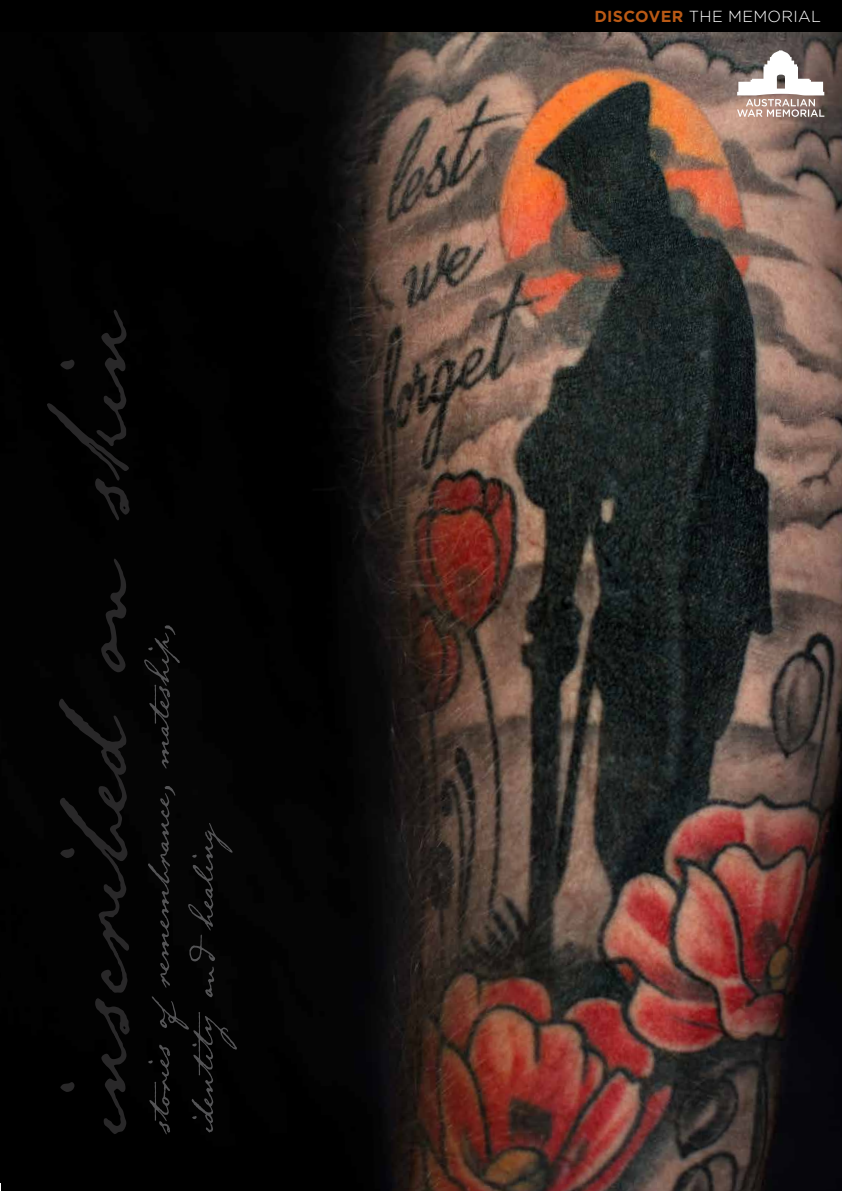
<style>
.page{position:relative;width:842px;height:1191px;background:#fff}
.page>*{position:absolute;margin:0;border:0;box-sizing:border-box;transform-origin:0 0}
.t1{font:164px "Emily Austin";color:#292829}
.t2{font:52px/44px "Emily Austin";color:#545456}
.t3{font:300 16px "Gotham";letter-spacing:.02em;color:#fff}
.s1{font-weight:700;color:#b95915}
</style>
<div class="page">
<img style="left:0;top:31px;width:842px;height:1160px">
<svg style="left:737px;top:50px;width:87px;height:67px"></svg>
<div style="left:0;top:0;width:842px;height:31px;background:#000"></div>
<h1 class="t1" style="left:-31px;top:1139px;width:833px;rotate:-90deg">inscribed on skin</h1>
<p class="t2" style="left:128px;top:1134px;width:513px;rotate:-90deg">stories of remembrance, mateship, identityand healing</p>
<p class="t3" style="left:594px;top:8px;width:228px"><span class="s1">DISCOVER</span> THE MEMORIAL</p>
</div>
